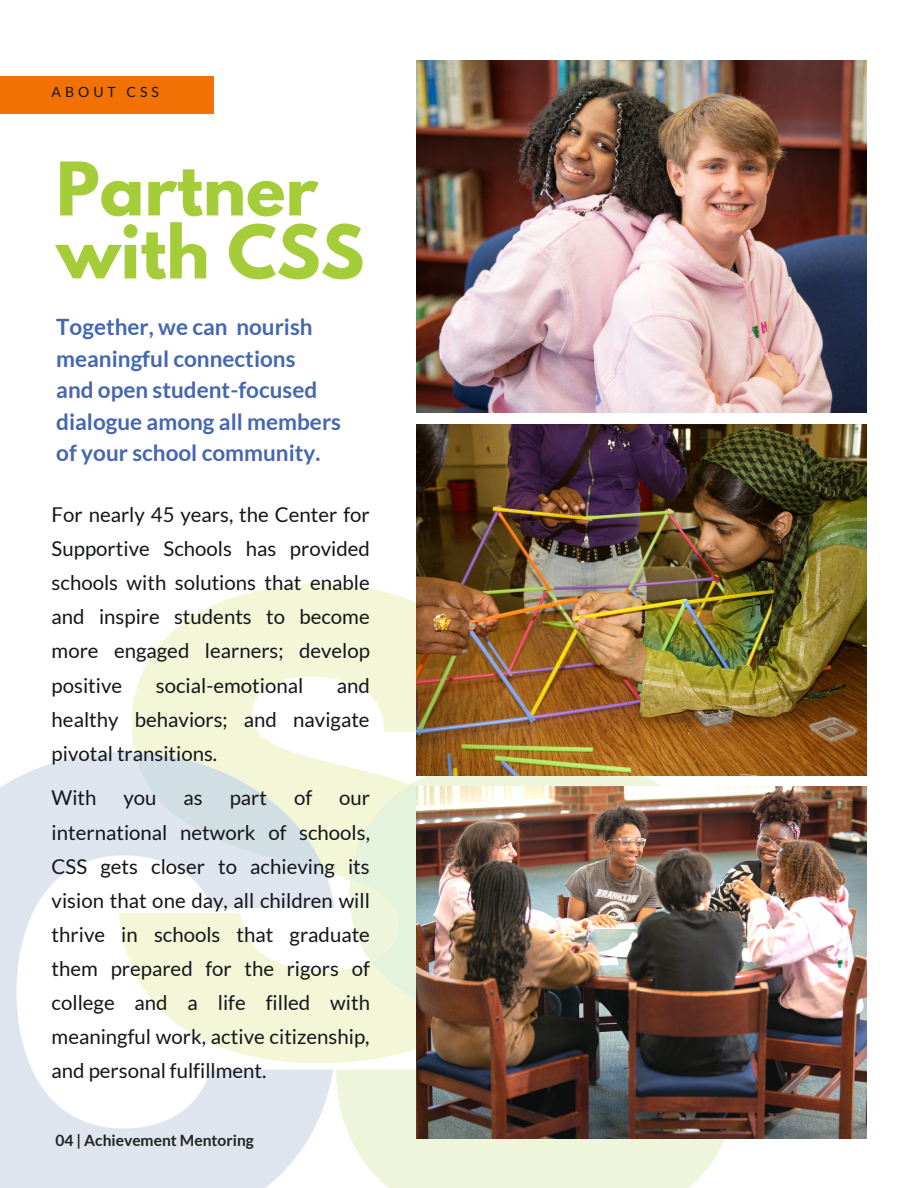
<style>
.page{position:relative;width:918px;height:1188px;background:#fff}
.page>*{position:absolute;margin:0;border:0;box-sizing:border-box;transform-origin:0 0}
.t1{font:700 65.4px/63px "League Spartan";color:#a4cd39}
.t2{font:700 22.5px/31.5px "Lato";color:#4567b0}
.t3{font:20.4px/34.2px "Lato";color:#14161a;text-align:justify}
.t4{font:700 15.6px "Lato";color:#222}
.t5{font:14.1px "Lato";letter-spacing:.28em;color:#14161a}
</style>
<div class="page">
<div style="left:0;top:77px;width:213px;height:37px;background:#f17105"></div>
<img style="left:0;top:583px;width:774px;height:605px">
<img style="left:416px;top:424px;width:450px;height:351px">
<img style="left:416px;top:786px;width:450px;height:352px">
<img style="left:416px;top:61px;width:450px;height:352px">
<p class="t5" style="left:52px;top:83px;width:109px">ABOUT CSS</p>
<p class="t1" style="left:56px;top:166px;width:310px">Partner with CSS</p>
<p class="t2" style="left:56px;top:311px;width:258px">Together, we can nourish meaningful connections</p>
<p class="t2" style="left:56px;top:374px;width:286px">and open student-focused dialogue among all members of your school community.</p>
<p class="t3" style="left:52px;top:497px;width:320px">For nearly 45 years, the Center for Supportive Schools has provided schools with solutions that enable and inspire students to become more engaged learners; develop positive</p>
<p class="t3" style="left:52px;top:668px;width:320px;text-indent:285px">and healthy behaviors; and navigate pivotal transitions.</p>
<p class="t3" style="left:52px;top:780px;width:46px">With</p>
<p class="t3" style="left:124px;top:780px;width:35px">you</p>
<p class="t3" style="left:184px;top:780px;width:21px">as</p>
<p class="t3" style="left:230px;top:780px;width:39px">part</p>
<p class="t3" style="left:294px;top:780px;width:20px">of</p>
<p class="t3" style="left:156px;top:668px;width:149px">social-emotional</p>
<p class="t3" style="left:52px;top:780px;width:320px;text-indent:288px">our international network of schools, CSS gets closer to achieving its vision that one day, all children will thrive in schools that graduate them prepared for the rigors of college and a life filled with meaningful work, active citizenship, and personal fulfillment.</p>
<p class="t4" style="left:55px;top:1131px;width:200px">04 | Achievement Mentoring</p>
</div>
